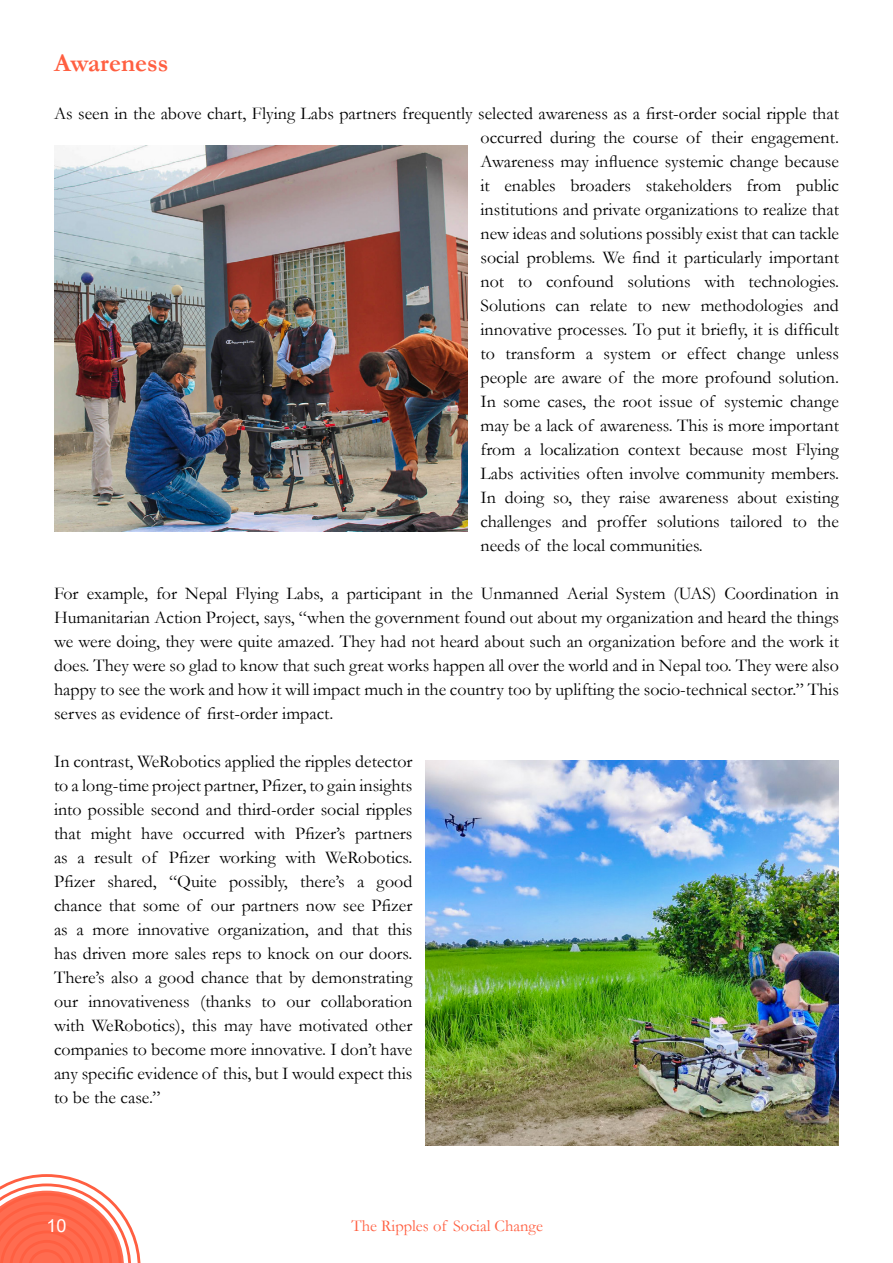
<style>
.page{position:relative;width:893px;height:1263px;background:#fff}
.page>*{position:absolute;margin:0;border:0;box-sizing:border-box;transform-origin:0 0}
.t1{font:700 25.5px "Garamond";color:#ff5f41}
.t2{font:18px/24px "Garamond";color:#000;text-align:justify}
.t3{font:18px "Arial";color:#fff}
.t4{font:16.5px "Garamond";color:#ff5f41}
</style>
<div class="page">
<svg style="left:0;top:1174px;width:141px;height:89px"></svg>
<img style="left:54px;top:146px;width:414px;height:385px">
<img style="left:425px;top:760px;width:414px;height:386px">
<h1 class="t1" style="left:54px;top:49px;width:116px">Awareness</h1>
<p class="t2" style="left:480px;top:101px;width:360px;text-indent:-426px">As seen in the above chart, Flying Labs partners frequently selected awareness as a first-order social ripple that occurred during the course of their engagement.<br>Awareness may influence systemic change because it enables broaders stakeholders from public institutions and private organizations to realize that new ideas and solutions possibly exist that can tackle social problems. We find it particularly important not to confound solutions with technologies.<br>Solutions can relate to new methodologies and innovative processes. To put it briefly, it is difficult to transform a system or effect change unless people are aware of the more profound solution.<br>In some cases, the root issue of systemic change may be a lack of awareness. This is more important from a localization context because most Flying Labs activities often involve community members.<br>In doing so, they raise awareness about existing challenges and proffer solutions tailored to the needs of the local communities.</p>
<p class="t2" style="left:54px;top:581px;width:786px">For example, for Nepal Flying Labs, a participant in the Unmanned Aerial System (UAS) Coordination in Humanitarian Action Project, says, “when the government found out about my organization and heard the things we were doing, they were quite amazed. They had not heard about such an organization before and the work it does. They were so glad to know that such great works happen all over the world and in Nepal too. They were also happy to see the work and how it will impact much in the country too by uplifting the socio-technical sector.” This serves as evidence of first-order impact.</p>
<p class="t2" style="left:54px;top:749px;width:360px">In contrast, WeRobotics applied the ripples detector to a long-time project partner, Pfizer, to gain insights into possible second and third-order social ripples that might have occurred with Pfizer’s partners as a result of Pfizer working with WeRobotics.<br>Pfizer shared, “Quite possibly, there’s a good chance that some of our partners now see Pfizer as a more innovative organization, and that this has driven more sales reps to knock on our doors.<br>There’s also a good chance that by demonstrating our innovativeness (thanks to our collaboration with WeRobotics), this may have motivated other companies to become more innovative. I don’t have any specific evidence of this, but I would expect this to be the case.”</p>
<p class="t3" style="left:46px;top:1216px;width:22px">71 0</p>
<p class="t4" style="left:351px;top:1216px;width:193px">The Ripples of Social Change</p>
</div>
